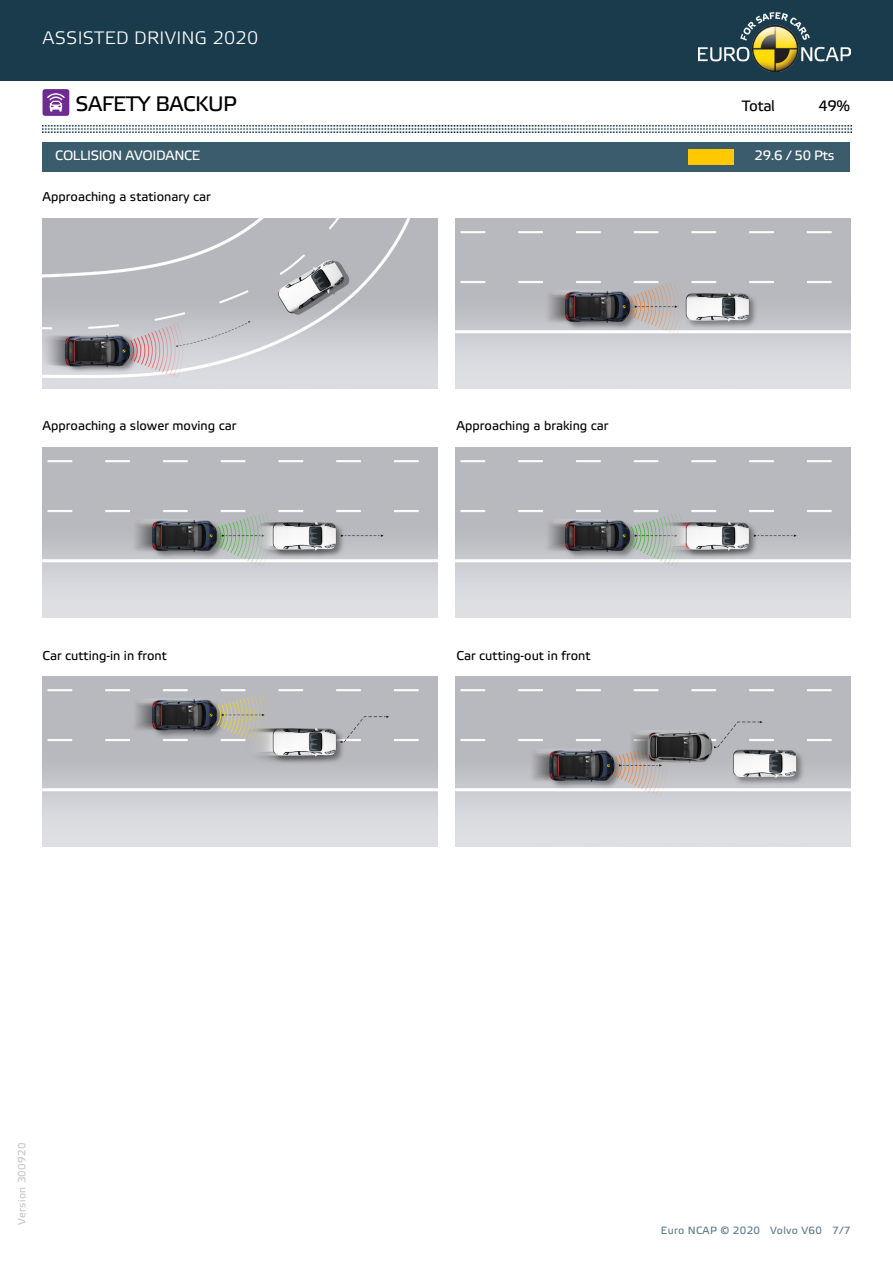
<style>
.page{position:relative;width:893px;height:1263px;background:#fff}
.page>*{position:absolute;margin:0;border:0;box-sizing:border-box;transform-origin:0 0}
.t1{font:21px "Etelka Text Pro";letter-spacing:-.025em;color:#000001}
.t2{font:18px "Etelka Light Pro";letter-spacing:.015em;color:#fff}
.t3{font:15px "Etelka Text Pro";letter-spacing:-.025em;color:#000001}
.t4{font:13.5px "Etelka Text Pro";letter-spacing:-.025em;color:#fff}
.t5{font:12.75px "Etelka Text Pro";color:#000}
.t6{font:10.5px "Etelka Text Pro";letter-spacing:.03em;color:#5c7988}
.t7{font:10.5px "Etelka Text Pro";letter-spacing:.03em;color:#c6c6c7}
</style>
<div class="page">
<div style="left:0;top:0;width:893px;height:81px;background:#193b4c"></div>
<img style="left:698px;top:12px;width:152px;height:59px">
<div style="left:43px;top:89px;width:26px;height:27px;background:#6e2c91;border-radius:3px"></div>
<svg style="left:47px;top:93px;width:18px;height:19px"></svg>
<img style="left:43px;top:125px;width:808px;height:8px">
<div style="left:43px;top:142px;width:807px;height:30px;background:#3a5c6c"></div>
<img style="left:43px;top:218px;width:394px;height:170px">
<img style="left:43px;top:447px;width:394px;height:170px">
<img style="left:455px;top:447px;width:395px;height:170px">
<img style="left:43px;top:676px;width:394px;height:170px">
<img style="left:455px;top:676px;width:395px;height:170px">
<img style="left:455px;top:218px;width:395px;height:170px">
<div style="left:689px;top:149px;width:44px;height:16px;background:#ffc800"></div>
<h2 class="t2" style="left:43px;top:28px;width:217px">ASSISTED DRIVING 2020</h2>
<h1 class="t1" style="left:76px;top:92px;width:163px">SAFETY BACKUP</h1>
<p class="t3" style="left:742px;top:98px;width:35px">Total</p>
<p class="t4" style="left:55px;top:149px;width:146px">COLLISION AVOIDANCE</p>
<p class="t4" style="left:755px;top:149px;width:82px">29.6 / 50 Pts</p>
<p class="t5" style="left:43px;top:190px;width:170px">Approaching a stationary car</p>
<p class="t3" style="left:818px;top:98px;width:33px">49%</p>
<p class="t5" style="left:43px;top:419px;width:195px">Approaching a slower moving car</p>
<p class="t5" style="left:457px;top:419px;width:153px">Approaching a braking car</p>
<p class="t5" style="left:43px;top:648px;width:126px">Car cutting-in in front</p>
<p class="t5" style="left:457px;top:648px;width:136px">Car cutting-out in front</p>
<p class="t7" style="left:16px;top:1225px;width:84px;rotate:-90deg">Version 300920</p>
<p class="t6" style="left:661px;top:1225px;width:191px">Euro NCAP © 2020 Volvo V60 7/7</p>
</div>
